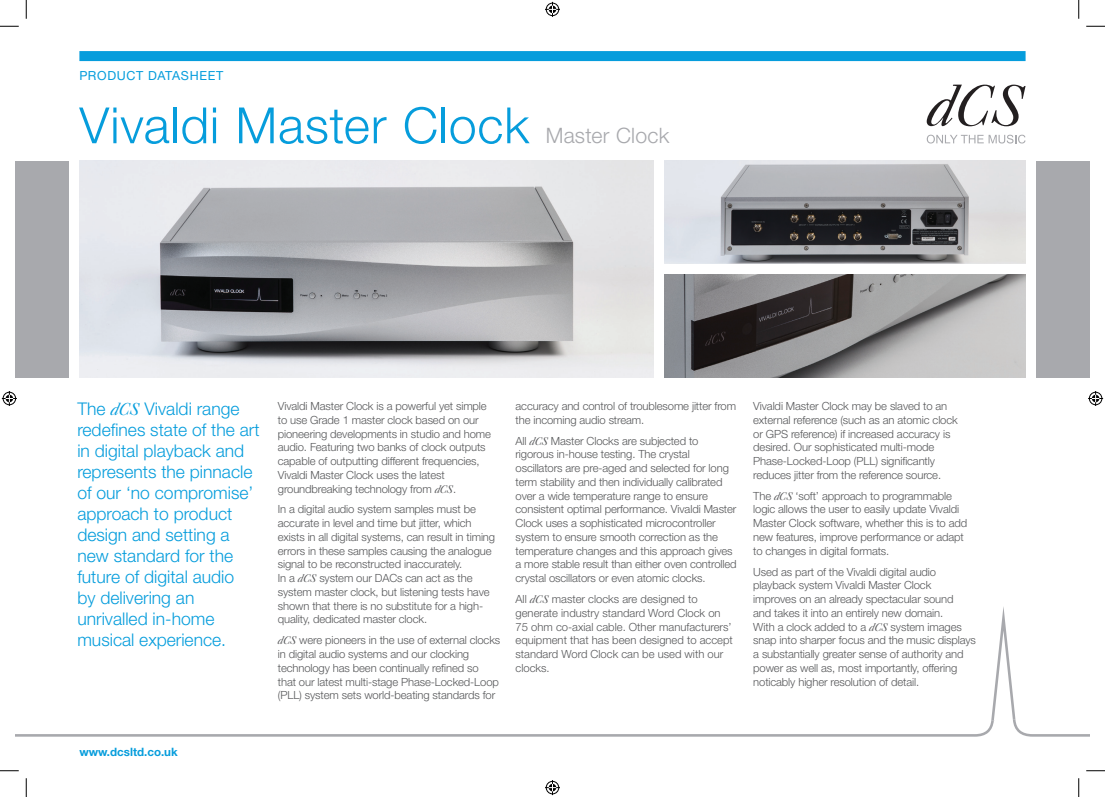
<style>
.page{position:relative;width:1105px;height:797px;background:#fff}
.page>*{position:absolute;margin:0;border:0;box-sizing:border-box;transform-origin:0 0}
.Product_Title_-_Fron{font:300 50px "Helvetica Neue";letter-spacing:.015em;color:#069ddc}
.Product_Title_-_Fron-2{font:300 21.25px "Helvetica Neue";letter-spacing:.015em;color:#a8a9ad}
.Blue_Intro_Text_-_Fr{font:300 17.5px/21px "Helvetica Neue";color:#069ddc}
.t1{font:12.5px "Helvetica Neue";letter-spacing:.05em;color:#069ddc}
.t2{font:700 11.5px "Helvetica Neue";color:#069ddc}
.Body_Text_-_Front{font:300 11.25px/13.8px "Helvetica Neue";letter-spacing:-.01em;color:#57585a}
.s1{font-family:"Caslon Five Forty";font-weight:400;font-style:italic}
</style>
<div class="page">
<svg style="left:16px;top:607px;width:1073px;height:129px"></svg>
<div style="left:79px;top:51px;width:946px;height:10px;background:#069ddc"></div>
<div style="left:16px;top:161px;width:53px;height:216px;background:#a8a9ad"></div>
<div style="left:1036px;top:161px;width:53px;height:216px;background:#a8a9ad"></div>
<svg style="left:927px;top:85px;width:98px;height:41px"></svg>
<svg style="left:927px;top:135px;width:98px;height:8px"></svg>
<img style="left:79px;top:161px;width:574px;height:216px">
<img style="left:664px;top:274px;width:361px;height:103px">
<img style="left:664px;top:161px;width:361px;height:103px">
<svg style="left:0;top:25px;width:19px;height:2px"></svg>
<svg style="left:1086px;top:25px;width:19px;height:2px"></svg>
<svg style="left:0;top:770px;width:19px;height:1px"></svg>
<svg style="left:1086px;top:770px;width:19px;height:1px"></svg>
<svg style="left:25px;top:0;width:2px;height:19px"></svg>
<svg style="left:25px;top:778px;width:2px;height:19px"></svg>
<svg style="left:1078px;top:0;width:1px;height:19px"></svg>
<svg style="left:1078px;top:778px;width:1px;height:19px"></svg>
<svg style="left:545px;top:2px;width:15px;height:15px"></svg>
<svg style="left:545px;top:780px;width:15px;height:15px"></svg>
<svg style="left:2px;top:391px;width:15px;height:15px"></svg>
<svg style="left:1088px;top:391px;width:15px;height:15px"></svg>
<p class="t1" style="left:79px;top:68px;width:146px">PRODUCT DATASHEET</p>
<p class="Product_Title_-_Fron" style="left:79px;top:95px;width:451px">Vivaldi Master Clock</p>
<p class="Product_Title_-_Fron-2" style="left:546px;top:123px;width:125px">Master Clock</p>
<p class="Blue_Intro_Text_-_Fr" style="left:77px;top:398px;width:184px">The <span class="s1">dCS</span> Vivaldi range redefines state of the art in digital playback and represents the pinnacle of our ‘no compromise’ approach to product design and setting a new standard for the future of digital audio<br>by delivering an unrivalled in-home musical experience.</p>
<p class="t2" style="left:79px;top:745px;width:100px">www.dcsltd.co.uk</p>
<p class="Body_Text_-_Front" style="left:278px;top:399px;width:215px">Vivaldi Master Clock is a powerful yet simple to use Grade 1 master clock based on our pioneering developments in studio and home audio. Featuring two banks of clock outputs capable of outputting different frequencies, Vivaldi Master Clock uses the latest groundbreaking technology from <span class="s1">dCS</span>.</p>
<p class="Body_Text_-_Front" style="left:278px;top:502px;width:219px">In a digital audio system samples must be accurate in level and time but jitter, which exists in all digital systems, can result in timing errors in these samples causing the analogue signal to be reconstructed inaccurately.<br>In a <span class="s1">dCS</span> system our DACs can act as the system master clock, but listening tests have shown that there is no substitute for a high&shy;quality, dedicated master clock.</p>
<p class="Body_Text_-_Front" style="left:278px;top:633px;width:224px"><span class="s1">dCS</span> were pioneers in the use of external clocks in digital audio systems and our clocking technology has been continually refined so<br>that our latest multi-stage Phase-Locked-Loop (PLL) system sets world-beating standards for</p>
<p class="Body_Text_-_Front" style="left:516px;top:399px;width:222px">accuracy and control of troublesome jitter from the incoming audio stream.</p>
<p class="Body_Text_-_Front" style="left:516px;top:433px;width:223px">All <span class="s1">dCS</span> Master Clocks are subjected to rigorous in-house testing. The crystal oscillators are pre-aged and selected for long term stability and then individually calibrated over a wide temperature range to ensure consistent optimal performance. Vivaldi Master Clock uses a sophisticated microcontroller system to ensure smooth correction as the temperature changes and this approach gives a more stable result than either oven controlled crystal oscillators or even atomic clocks.</p>
<p class="Body_Text_-_Front" style="left:516px;top:592px;width:219px">All <span class="s1">dCS</span> master clocks are designed to generate industry standard Word Clock on 75 ohm co-axial cable. Other manufacturers’ equipment that has been designed to accept standard Word Clock can be used with our clocks.</p>
<p class="Body_Text_-_Front" style="left:753px;top:399px;width:206px">Vivaldi Master Clock may be slaved to an external reference (such as an atomic clock or GPS reference) if increased accuracy is desired. Our sophisticated multi-mode Phase-Locked-Loop (PLL) significantly reduces jitter from the reference source.</p>
<p class="Body_Text_-_Front" style="left:753px;top:488px;width:216px">The <span class="s1">dCS</span> ‘soft’ approach to programmable logic allows the user to easily update Vivaldi Master Clock software, whether this is to add new features, improve performance or adapt to changes in digital formats.</p>
<p class="Body_Text_-_Front" style="left:753px;top:564px;width:224px">Used as part of the Vivaldi digital audio playback system Vivaldi Master Clock improves on an already spectacular sound<br>and takes it into an entirely new domain.<br>With a clock added to a <span class="s1">dCS</span> system images snap into sharper focus and the music displays a substantially greater sense of authority and power as well as, most importantly, offering noticably higher resolution of detail.</p>
</div>
